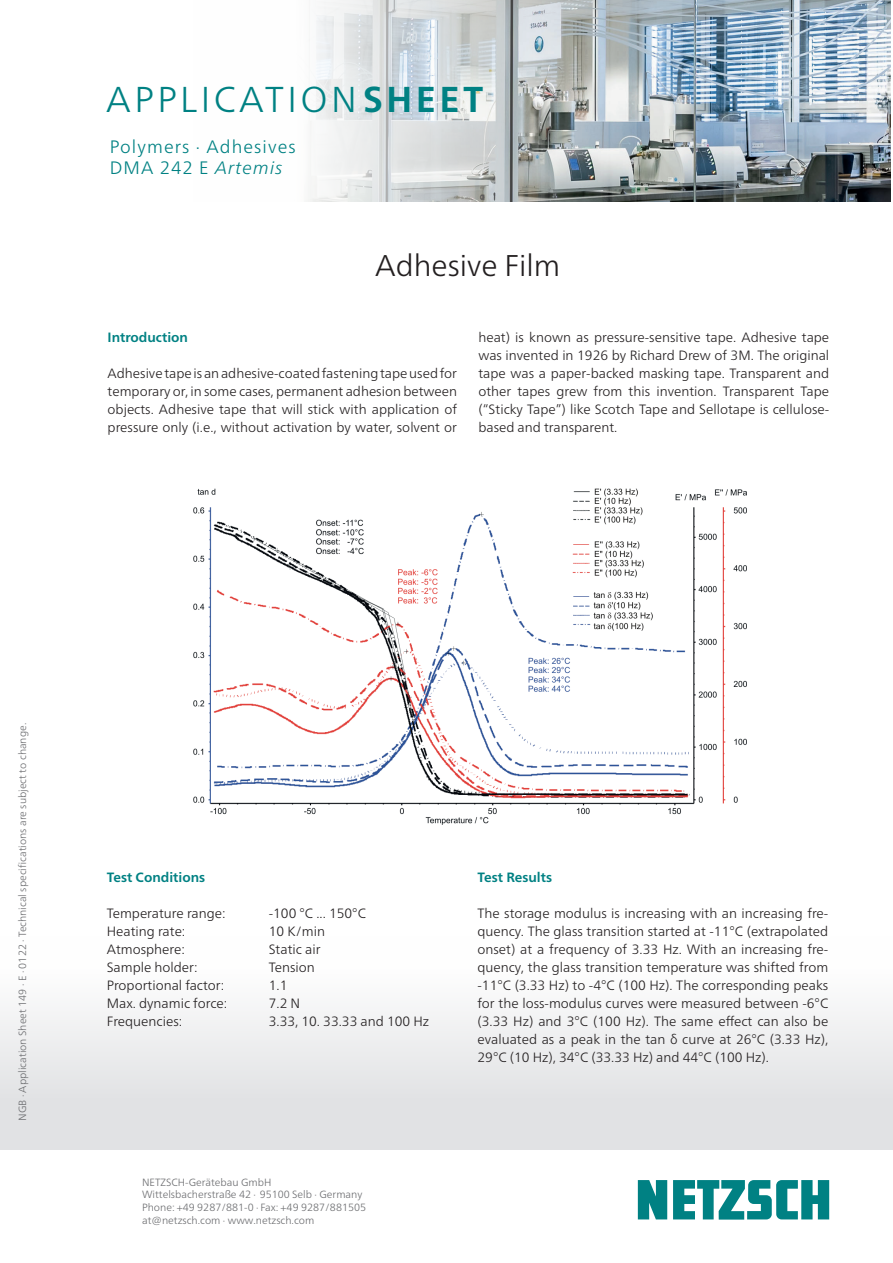
<style>
.page{position:relative;width:893px;height:1263px;background:#fff}
.page>*{position:absolute;margin:0;border:0;box-sizing:border-box;transform-origin:0 0}
.t1{font:300 36px "Frutiger Neue LTW1 G";letter-spacing:.095em;color:#008183}
.t2{font:300 30px "Frutiger Neue LTW1 G";color:#231f20}
.t3{font:300 18px/21px "Frutiger Neue LTW1 G";letter-spacing:.06em;color:#008183}
.t4{font:300 13.5px/18px "Frutiger Neue LTW1 G";color:#231f20;text-align:justify}
.t5{font:700 13.5px "Frutiger Neue LTW1 G";color:#008183}
.t6{font:300 10.5px/12.8px "Frutiger Neue LTW1 G";color:#6c6d70}
.s1{font-weight:700}
.s2{font-style:italic}
</style>
<div class="page">
<svg style="left:638px;top:1180px;width:191px;height:39px"></svg>
<img style="left:194px;top:488px;width:553px;height:336px">
<img style="left:308px;top:0;width:583px;height:202px">
<h1 class="t1" style="left:106px;top:78px;width:379px">APPLICATION<span class="s1">SHEET</span></h1>
<h3 class="t3" style="left:110px;top:136px;width:187px">Polymers · Adhesives<br>DMA 242 E <span class="s2">Artemis</span></h3>
<h2 class="t2" style="left:375px;top:248px;width:187px">Adhesive Film</h2>
<p class="t5" style="left:108px;top:329px;width:82px">Introduction</p>
<p class="t4" style="left:108px;top:364px;width:351px">Adhesive tape is an adhesive-coated fastening tape used for temporary or, in some cases, permanent adhesion between objects. Adhesive tape that will stick with application of pressure only (i.e., without activation by water, solvent or</p>
<p class="t4" style="left:478px;top:328px;width:352px">heat) is known as pressure-sensitive tape. Adhesive tape was invented in 1926 by Richard Drew of 3M. The original tape was a paper-backed masking tape. Transparent and other tapes grew from this invention. Transparent Tape (“Sticky Tape”) like Scotch Tape and Sellotape is cellulose&shy;based and transparent.</p>
<p class="t6" style="left:16px;top:1121px;width:399px;rotate:-90deg">NGB · Application Sheet 149 · E · 0122 · Technical specifications are subject to change.</p>
<p class="t5" style="left:107px;top:869px;width:100px">Test Conditions</p>
<p class="t4" style="left:107px;top:904px;width:120px">Temperature range:</p>
<p class="t4" style="left:269px;top:904px;width:99px">-100 °C ... 150°C</p>
<p class="t4" style="left:107px;top:922px;width:80px">Heating rate:</p>
<p class="t4" style="left:269px;top:922px;width:58px">10 K/min</p>
<p class="t4" style="left:107px;top:940px;width:80px">Atmosphere:</p>
<p class="t4" style="left:269px;top:940px;width:53px">Static air</p>
<p class="t4" style="left:107px;top:958px;width:92px">Sample holder:</p>
<p class="t4" style="left:269px;top:958px;width:48px">Tension</p>
<p class="t4" style="left:107px;top:976px;width:119px">Proportional factor:</p>
<p class="t4" style="left:269px;top:976px;width:20px">1.1</p>
<p class="t4" style="left:107px;top:994px;width:122px">Max. dynamic force:</p>
<p class="t4" style="left:269px;top:994px;width:33px">7.2 N</p>
<p class="t4" style="left:107px;top:1012px;width:77px">Frequencies:</p>
<p class="t4" style="left:269px;top:1012px;width:162px">3.33, 10. 33.33 and 100 Hz</p>
<p class="t6" style="left:142px;top:1175px;width:226px">NETZSCH-Gerätebau GmbH Wittelsbacherstraße 42 ∙ 95100 Selb ∙ Germany Phone: +49 9287/881-0 ∙ Fax: +49 9287/881505 at@netzsch.com ∙ www.netzsch.com</p>
<p class="t5" style="left:477px;top:869px;width:76px">Test Results</p>
<p class="t4" style="left:477px;top:904px;width:352px">The storage modulus is increasing with an increasing fre&shy;quency. The glass transition started at -11°C (extrapolated onset) at a frequency of 3.33 Hz. With an increasing fre&shy;quency, the glass transition temperature was shifted from -11°C (3.33 Hz) to -4°C (100 Hz). The corresponding peaks for the loss-modulus curves were measured between -6°C (3.33 Hz) and 3°C (100 Hz). The same effect can also be evaluated as a peak in the tan δ curve at 26°C (3.33 Hz), 29°C (10 Hz), 34°C (33.33 Hz) and 44°C (100 Hz).</p>
</div>
